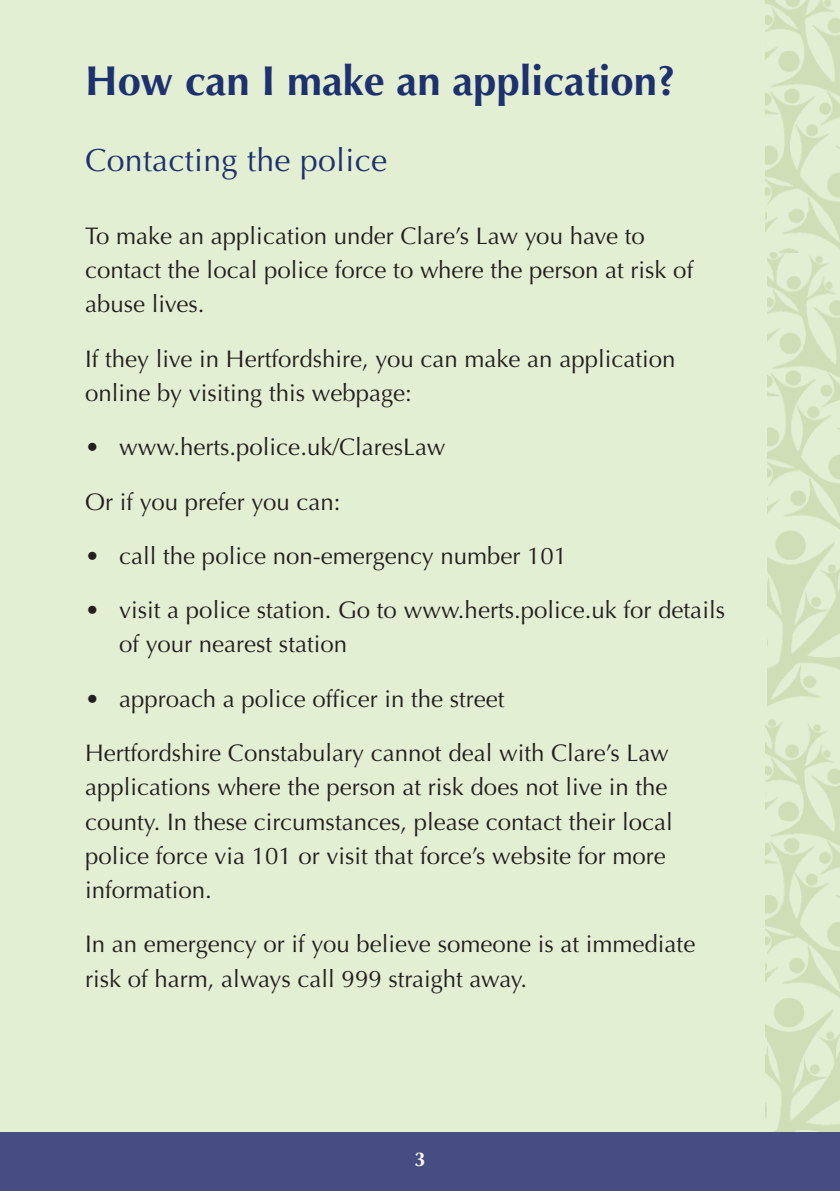
<style>
.page{position:relative;width:840px;height:1191px;background:#fff}
.page>*{position:absolute;margin:0;border:0;box-sizing:border-box;transform-origin:0 0}
.t1{font:700 41.8px "Optima";color:#1e316f}
.t2{font:32px "Optima";letter-spacing:.01em;color:#1e316f}
.t3{font:24px/34.2px "Optima";color:#231f20}
.t4{font:700 20px "Optima";color:#fff}
</style>
<div class="page">
<div style="left:0;top:0;width:765px;height:1132px;background:#e3efd3"></div>
<img style="left:765px;top:0;width:74px;height:1132px">
<div style="left:0;top:1132px;width:839px;height:59px;background:#454d81"></div>
<h1 class="t1" style="left:85px;top:57px;width:591px">How can I make an application?</h1>
<h2 class="t2" style="left:85px;top:142px;width:303px">Contacting the police</h2>
<p class="t3" style="left:85px;top:219px;width:609px">To make an application under Clare’s Law you have to contact the local police force to where the person at risk of abuse lives.</p>
<p class="t3" style="left:85px;top:342px;width:591px">If they live in Hertfordshire, you can make an application online by visiting this webpage:</p>
<p class="t3" style="left:85px;top:430px;width:361px">• www.herts.police.uk/ClaresLaw</p>
<p class="t3" style="left:85px;top:484px;width:257px">Or if you prefer you can:</p>
<p class="t3" style="left:85px;top:539px;width:483px">• call the police non-emergency number 101</p>
<p class="t3" style="left:119px;top:593px;width:607px;text-indent:-34px">• visit a police station. Go to www.herts.police.uk for details of your nearest station</p>
<p class="t3" style="left:85px;top:682px;width:421px">• approach a police officer in the street</p>
<p class="t3" style="left:85px;top:736px;width:589px">Hertfordshire Constabulary cannot deal with Clare’s Law applications where the person at risk does not live in the county. In these circumstances, please contact their local police force via 101 or visit that force’s website for more information.</p>
<p class="t3" style="left:85px;top:927px;width:611px">In an emergency or if you believe someone is at immediate risk of harm, always call 999 straight away.</p>
<p class="t4" style="left:414px;top:1147px;width:13px">3</p>
</div>
